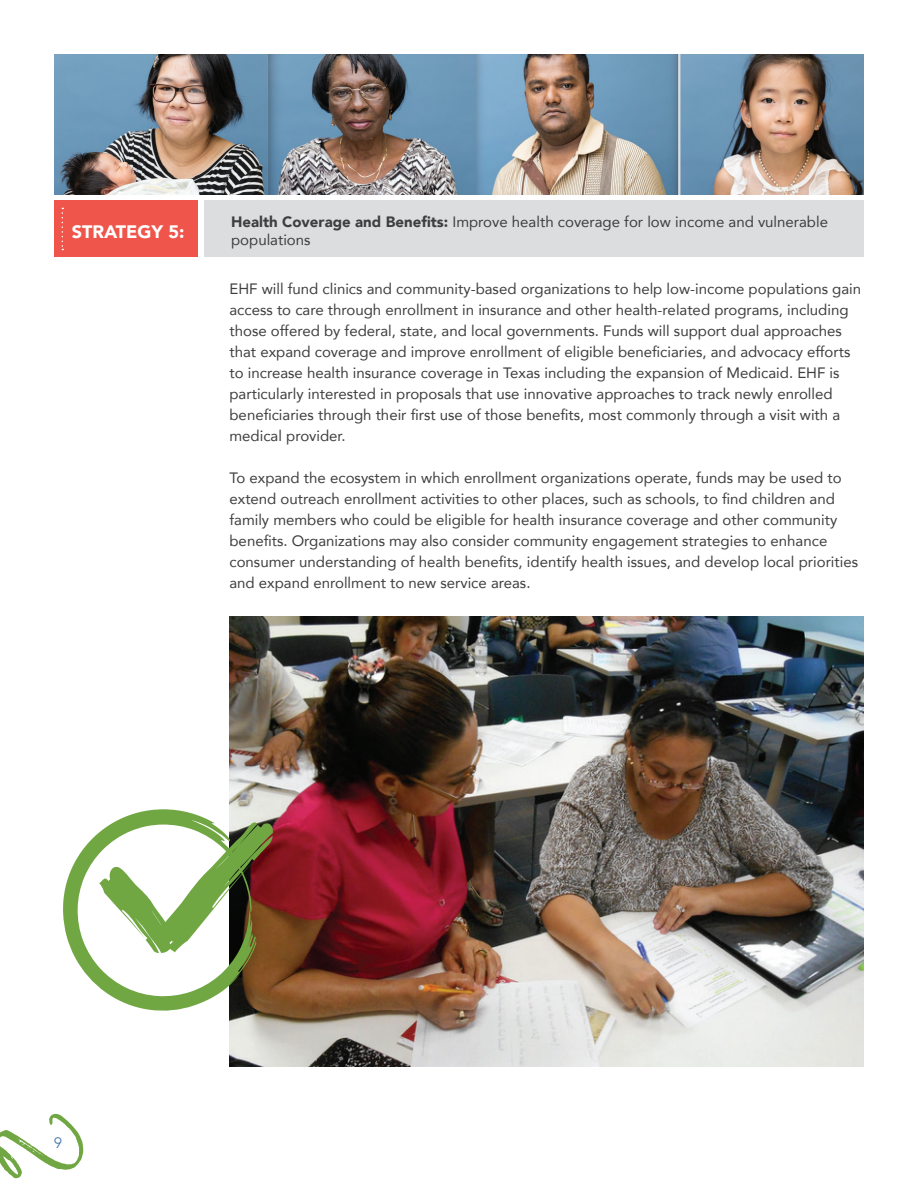
<style>
.page{position:relative;width:918px;height:1188px;background:#fff}
.page>*{position:absolute;margin:0;border:0;box-sizing:border-box;transform-origin:0 0}
.t1{font:900 18px "Avenir";color:#fff}
.t2{font:15px/21px "Avenir";color:#3e3e3f}
.t3{font:300 15px "Avenir";color:#3f73a7}
.s1{font-weight:900}
</style>
<div class="page">
<img style="left:230px;top:616px;width:634px;height:451px">
<svg style="left:0;top:1114px;width:83px;height:64px"></svg>
<div style="left:54px;top:201px;width:144px;height:56px;background:#f0554c"></div>
<div style="left:204px;top:201px;width:660px;height:56px;background:#dcdddf"></div>
<svg style="left:62px;top:208px;width:1px;height:42px"></svg>
<img style="left:54px;top:54px;width:810px;height:140px">
<svg style="left:63px;top:809px;width:210px;height:203px"></svg>
<p class="t1" style="left:72px;top:216px;width:114px">STRATEGY 5:</p>
<p class="t2" style="left:231px;top:213px;width:598px;line-height:18px"><span class="s1">Health Coverage and Benefits:</span> Improve health coverage for low income and vulnerable populations</p>
<p class="t2" style="left:230px;top:278px;width:633px">EHF will fund clinics and community-based organizations to help low-income populations gain access to care through enrollment in insurance and other health-related programs, including those offered by federal, state, and local governments. Funds will support dual approaches that expand coverage and improve enrollment of eligible beneficiaries, and advocacy efforts to increase health insurance coverage in Texas including the expansion of Medicaid. EHF is particularly interested in proposals that use innovative approaches to track newly enrolled beneficiaries through their first use of those benefits, most commonly through a visit with a medical provider.</p>
<p class="t2" style="left:230px;top:467px;width:630px">To expand the ecosystem in which enrollment organizations operate, funds may be used to extend outreach enrollment activities to other places, such as schools, to find children and family members who could be eligible for health insurance coverage and other community benefits. Organizations may also consider community engagement strategies to enhance consumer understanding of health benefits, identify health issues, and develop local priorities and expand enrollment to new service areas.</p>
<p class="t3" style="left:54px;top:1133px;width:9px">9</p>
</div>
